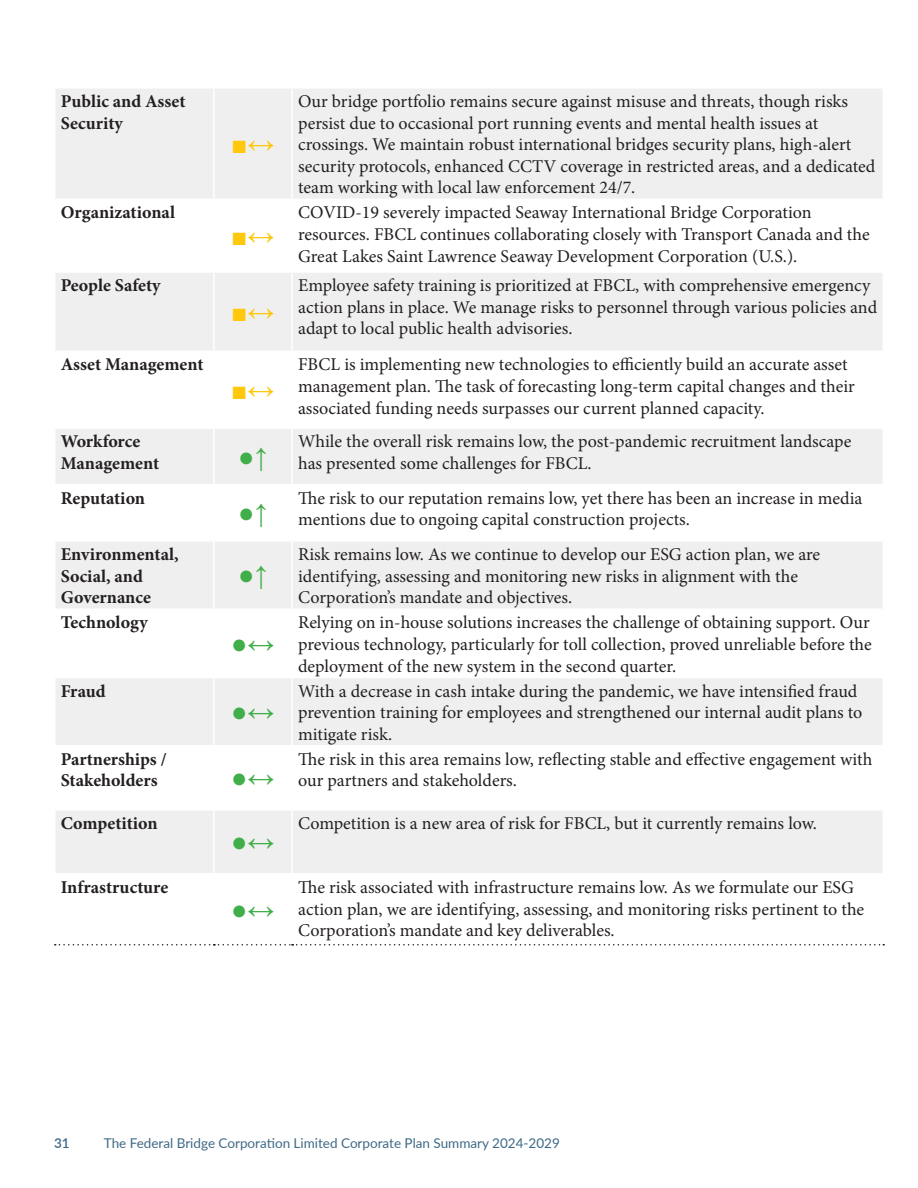
<style>
.page{position:relative;width:918px;height:1188px;background:#fff}
.page>*{position:absolute;margin:0;border:0;box-sizing:border-box;transform-origin:0 0}
.Regular{font:27px "Times New Roman";color:#40ae49}
.Regular-2{font:27px "Times New Roman";color:#fec80b}
.t1{font:18px/21.6px "Minion Pro";color:#231f20}
.t2{font:700 18px/21.6px "Minion Pro";color:#231f20}
.t3{font:13.5px "Lato";color:#3f6986}
.t4{font:600 13.5px "Lato";color:#3f6986}
</style>
<div class="page">
<div style="left:56px;top:89px;width:826px;height:109px;background:#efefef"></div>
<div style="left:56px;top:273px;width:826px;height:78px;background:#efefef"></div>
<svg style="left:56px;top:429px;width:826px;height:444px;fill:#efefef"></svg>
<hr style="left:213px;top:89px;width:2px;height:110px;background:#fff">
<hr style="left:291px;top:89px;width:2px;height:110px;background:#fff">
<hr style="left:213px;top:273px;width:2px;height:78px;background:#fff">
<hr style="left:291px;top:273px;width:2px;height:78px;background:#fff">
<hr style="left:213px;top:429px;width:2px;height:55px;background:#fff">
<hr style="left:291px;top:429px;width:2px;height:55px;background:#fff">
<hr style="left:54px;top:484px;width:160px;height:2px;background:#fff">
<hr style="left:214px;top:484px;width:78px;height:2px;background:#fff">
<hr style="left:213px;top:486px;width:2px;height:54px;background:#fff">
<hr style="left:292px;top:484px;width:592px;height:2px;background:#fff">
<hr style="left:291px;top:486px;width:2px;height:54px;background:#fff">
<hr style="left:54px;top:540px;width:160px;height:2px;background:#fff">
<hr style="left:214px;top:540px;width:78px;height:2px;background:#fff">
<hr style="left:213px;top:542px;width:2px;height:66px;background:#fff">
<hr style="left:292px;top:540px;width:592px;height:2px;background:#fff">
<hr style="left:291px;top:542px;width:2px;height:66px;background:#fff">
<hr style="left:54px;top:608px;width:160px;height:2px;background:#fff">
<hr style="left:214px;top:608px;width:78px;height:2px;background:#fff">
<hr style="left:213px;top:610px;width:2px;height:67px;background:#fff">
<hr style="left:292px;top:608px;width:592px;height:2px;background:#fff">
<hr style="left:291px;top:610px;width:2px;height:67px;background:#fff">
<hr style="left:54px;top:677px;width:160px;height:1px;background:#fff">
<hr style="left:214px;top:677px;width:78px;height:1px;background:#fff">
<hr style="left:213px;top:678px;width:2px;height:67px;background:#fff">
<hr style="left:292px;top:677px;width:592px;height:1px;background:#fff">
<hr style="left:291px;top:678px;width:2px;height:67px;background:#fff">
<hr style="left:54px;top:745px;width:160px;height:2px;background:#fff">
<hr style="left:214px;top:745px;width:78px;height:2px;background:#fff">
<hr style="left:213px;top:747px;width:2px;height:62px;background:#fff">
<hr style="left:292px;top:745px;width:592px;height:2px;background:#fff">
<hr style="left:291px;top:747px;width:2px;height:62px;background:#fff">
<hr style="left:54px;top:809px;width:160px;height:2px;background:#fff">
<hr style="left:214px;top:809px;width:78px;height:2px;background:#fff">
<hr style="left:213px;top:811px;width:2px;height:62px;background:#fff">
<hr style="left:292px;top:809px;width:592px;height:2px;background:#fff">
<hr style="left:291px;top:811px;width:2px;height:62px;background:#fff">
<svg style="left:55px;top:944px;width:829px;height:2px"></svg>
<p class="t2" style="left:61px;top:90px;width:126px">Public and Asset<br>Security</p>
<p class="Regular-2" style="left:231px;top:125px;width:45px">■↔</p>
<p class="t1" style="left:298px;top:90px;width:579px">Our bridge portfolio remains secure against misuse and threats, though risks persist due to occasional port running events and mental health issues at crossings. We maintain robust international bridges security plans, high-alert security protocols, enhanced CCTV coverage in restricted areas, and a dedicated team working with local law enforcement 24/7.</p>
<p class="t2" style="left:61px;top:202px;width:116px">Organizational</p>
<p class="Regular-2" style="left:231px;top:217px;width:45px">■↔</p>
<p class="t1" style="left:298px;top:202px;width:573px">COVID-19 severely impacted Seaway International Bridge Corporation resources. FBCL continues collaborating closely with Transport Canada and the<br>Great Lakes Saint Lawrence Seaway Development Corporation (U.S.).</p>
<p class="t2" style="left:61px;top:274px;width:101px">People Safety</p>
<p class="Regular-2" style="left:231px;top:293px;width:45px">■↔</p>
<p class="t1" style="left:298px;top:275px;width:581px">Employee safety training is prioritized at FBCL, with comprehensive emergency action plans in place. We manage risks to personnel through various policies and adapt to local public health advisories.</p>
<p class="t2" style="left:61px;top:354px;width:144px">Asset Management</p>
<p class="Regular-2" style="left:231px;top:371px;width:45px">■↔</p>
<p class="t1" style="left:298px;top:354px;width:558px">FBCL is implementing new technologies to efficiently build an accurate asset management plan. The task of forecasting long-term capital changes and their associated funding needs surpasses our current planned capacity.</p>
<p class="t2" style="left:61px;top:430px;width:100px">Workforce<br>Management</p>
<p class="Regular" style="left:238px;top:438px;width:31px">●↑</p>
<p class="t1" style="left:298px;top:431px;width:555px">While the overall risk remains low, the post-pandemic recruitment landscape has presented some challenges for FBCL.</p>
<p class="t2" style="left:61px;top:487px;width:86px">Reputation</p>
<p class="Regular" style="left:238px;top:494px;width:31px">●↑</p>
<p class="t1" style="left:298px;top:487px;width:566px">The risk to our reputation remains low, yet there has been an increase in media mentions due to ongoing capital construction projects.</p>
<p class="t2" style="left:61px;top:543px;width:120px">Environmental,<br>Social, and<br>Governance</p>
<p class="Regular" style="left:238px;top:556px;width:31px">●↑</p>
<p class="t1" style="left:298px;top:544px;width:524px">Risk remains low. As we continue to develop our ESG action plan, we are identifying, assessing and monitoring new risks in alignment with the<br>Corporation’s mandate and objectives.</p>
<p class="t2" style="left:61px;top:612px;width:89px">Technology</p>
<p class="Regular" style="left:231px;top:625px;width:45px">●↔</p>
<p class="t1" style="left:298px;top:612px;width:575px;text-align:justify">Relying on in-house solutions increases the challenge of obtaining support. Our previous technology, particularly for toll collection, proved unreliable before the deployment of the new system in the second quarter.</p>
<p class="t2" style="left:61px;top:680px;width:47px">Fraud</p>
<p class="Regular" style="left:231px;top:693px;width:45px">●↔</p>
<p class="t1" style="left:298px;top:680px;width:566px">With a decrease in cash intake during the pandemic, we have intensified fraud prevention training for employees and strengthened our internal audit plans to mitigate risk.</p>
<p class="t2" style="left:61px;top:748px;width:107px">Partnerships /<br>Stakeholders</p>
<p class="Regular" style="left:231px;top:759px;width:45px">●↔</p>
<p class="t1" style="left:298px;top:748px;width:576px">The risk in this area remains low, reflecting stable and effective engagement with our partners and stakeholders.</p>
<p class="t2" style="left:61px;top:812px;width:98px">Competition</p>
<p class="t1" style="left:298px;top:812px;width:520px">Competition is a new area of risk for FBCL, but it currently remains low.</p>
<p class="Regular" style="left:231px;top:823px;width:45px">●↔</p>
<p class="t2" style="left:61px;top:876px;width:109px">Infrastructure</p>
<p class="Regular" style="left:231px;top:891px;width:45px">●↔</p>
<p class="t1" style="left:298px;top:877px;width:568px">The risk associated with infrastructure remains low. As we formulate our ESG action plan, we are identifying, assessing, and monitoring risks pertinent to the<br>Corporation’s mandate and key deliverables.</p>
<p class="t4" style="left:54px;top:1133px;width:17px">31</p>
<p class="t3" style="left:104px;top:1133px;width:458px">The Federal Bridge Corporation Limited Corporate Plan Summary 2024-2029</p>
</div>
